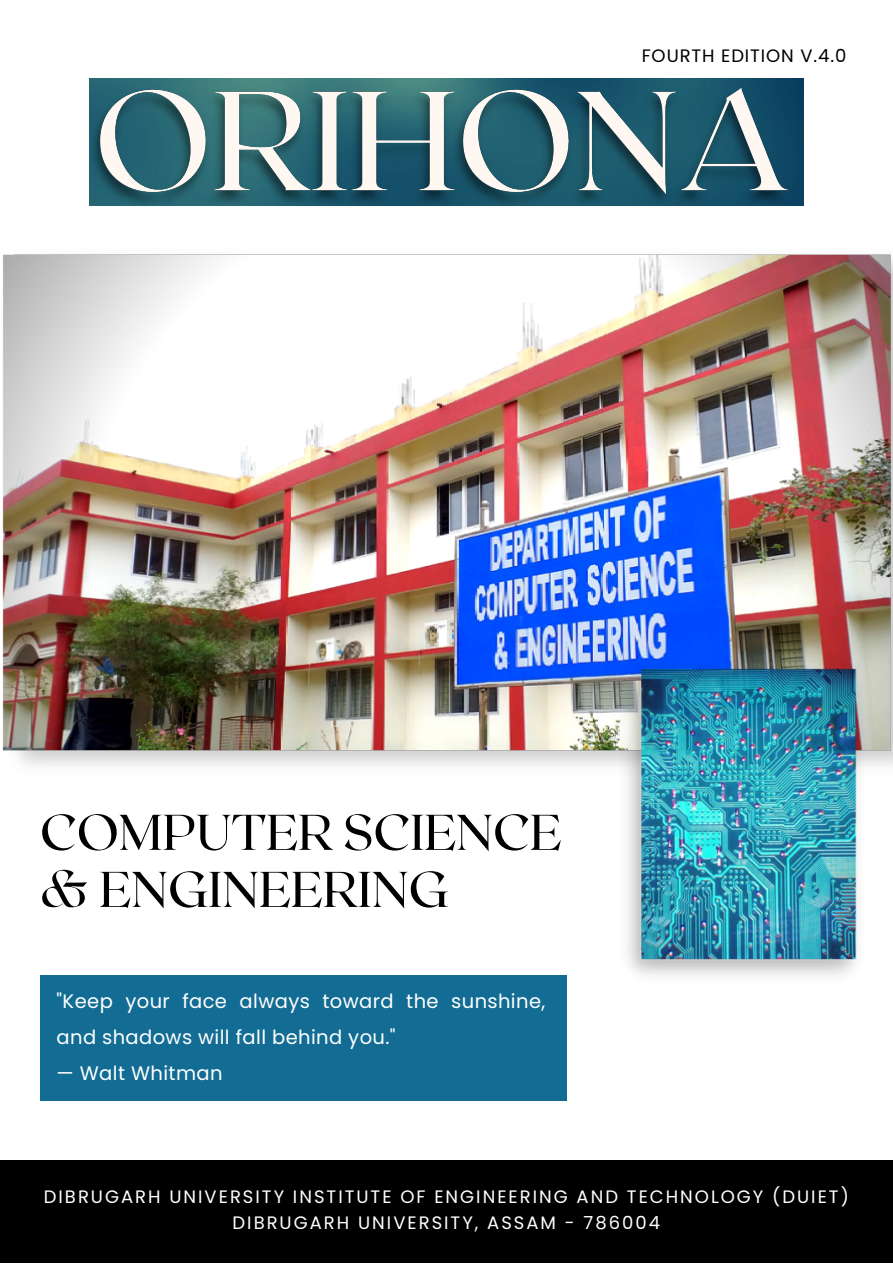
<style>
.page{position:relative;width:893px;height:1264px;background:#fff}
.page>*{position:absolute;margin:0;border:0;box-sizing:border-box;transform-origin:0 0}
.t1{font:50.1px/57px "Roxborough CF";color:#000}
.t2{font:19.5px/36px "Poppins";letter-spacing:.02em;color:#fff}
.t3{font:18px/25.8px "Poppins";letter-spacing:.11em;color:#fff;text-align:center}
.t4{font:18px "Poppins";letter-spacing:.05em;color:#000}
</style>
<div class="page">
<div style="left:40px;top:975px;width:526px;height:126px;background:#126c94"></div>
<div style="left:0;top:1159px;width:892px;height:103px;background:#000"></div>
<img style="left:89px;top:78px;width:711px;height:78px">
<img style="left:2px;top:156px;width:890px;height:610px">
<img style="left:615px;top:654px;width:253px;height:322px">
<p class="t4" style="left:641px;top:43px;width:206px">FOURTH EDITION V.4.0</p>
<h1 class="t1" style="left:40px;top:801px;width:523px">COMPUTER SCIENCE &amp; ENGINEERING</h1>
<p class="t2" style="left:57px;top:983px;width:490px">"Keep your face always toward the sunshine, and shadows will fall behind you."</p>
<p class="t2" style="left:57px;top:1055px;width:167px">— Walt Whitman</p>
<p class="t3" style="left:44px;top:1184px;width:806px">DIBRUGARH UNIVERSITY INSTITUTE OF ENGINEERING AND TECHNOLOGY (DUIET)<br>DIBRUGARH UNIVERSITY, ASSAM - 786004</p>
</div>
